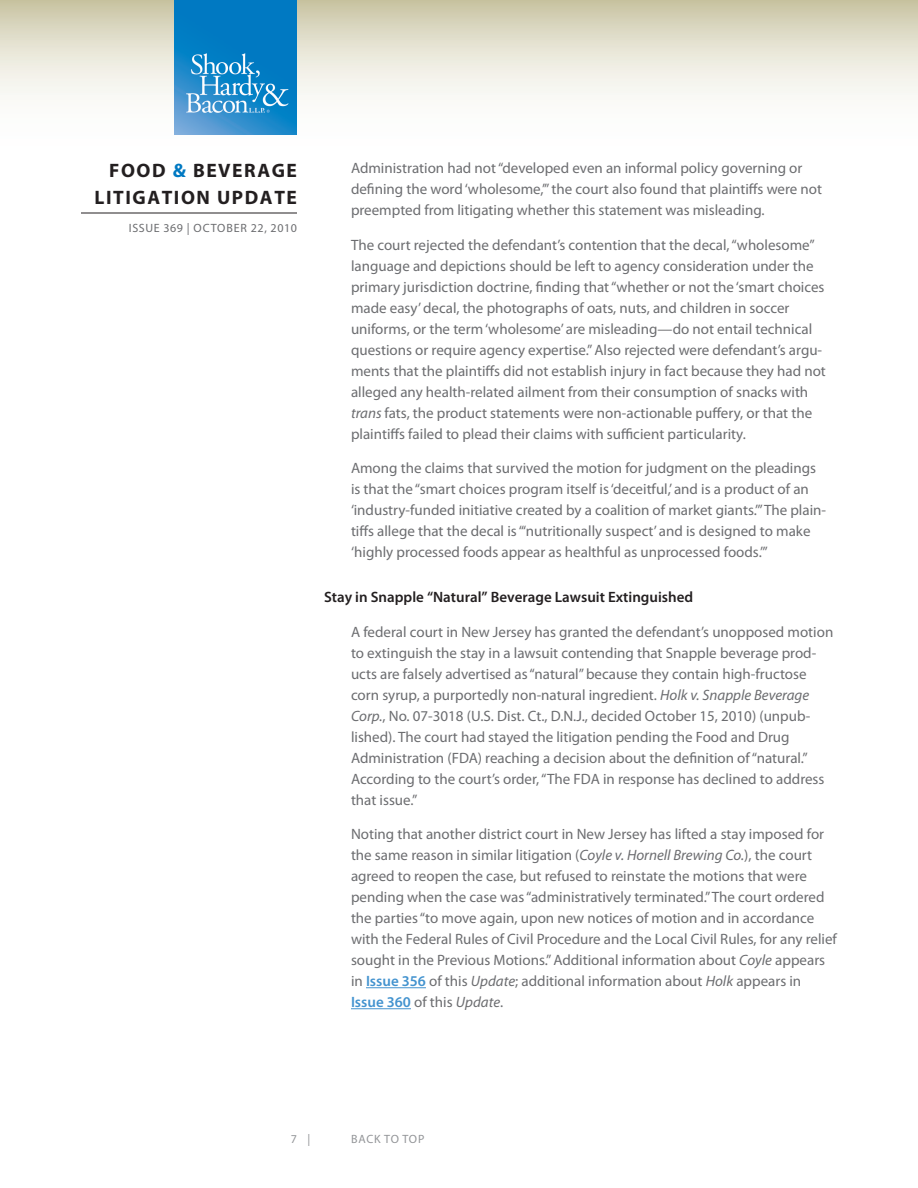
<style>
.page{position:relative;width:918px;height:1188px;background:#fff}
.page>*{position:absolute;margin:0;border:0;box-sizing:border-box;transform-origin:0 0}
.t1{font:700 19.5px/27px "Myriad Pro";letter-spacing:.08em;color:#231f20;text-align:right}
.Body{font:15px/21px "Myriad Pro";color:#6c6d70}
.Subhead{font:600 15px "Myriad Pro";color:#231f20}
.t2{font:12px "Myriad Pro";letter-spacing:.05em;color:#6c6d70}
.t3{font:12px "Myriad Pro";letter-spacing:.06em;color:#939598}
.s1{color:#0079c2}
.s2{font-style:italic}
.s3{font-weight:600;color:#4393cf}
</style>
<div class="page">
<svg style="left:0;top:0;width:918px;height:135px"></svg>
<hr style="left:81px;top:213px;width:216px;height:1px;background:#231f20">
<img style="left:175px;top:0;width:122px;height:135px">
<hr style="left:366px;top:987px;width:60px;height:1px;background:#4393cf">
<hr style="left:351px;top:1008px;width:60px;height:1px;background:#4393cf">
<h1 class="t1" style="left:94px;top:156px;width:204px">FOOD <span class="s1">&amp;</span> BEVERAGE<br>LITIGATION UPDATE</h1>
<p class="t2" style="left:129px;top:221px;width:170px">ISSUE 369 | OCTOBER 22, 2010</p>
<p class="Body" style="left:351px;top:157px;width:473px">Administration had not “developed even an informal policy governing or defining the word ‘wholesome,’” the court also found that plaintiffs were not preempted from litigating whether this statement was misleading.</p>
<p class="Body" style="left:351px;top:234px;width:476px">The court rejected the defendant’s contention that the decal, “wholesome” language and depictions should be left to agency consideration under the primary jurisdiction doctrine, finding that “whether or not the ‘smart choices made easy’ decal, the photographs of oats, nuts, and children in soccer uniforms, or the term ‘wholesome’ are misleading—do not entail technical questions or require agency expertise.” Also rejected were defendant’s argu&shy;ments that the plaintiffs did not establish injury in fact because they had not alleged any health-related ailment from their consumption of snacks with <span class="s2">trans</span> fats, the product statements were non-actionable puffery, or that the plaintiffs failed to plead their claims with sufficient particularity.</p>
<p class="Body" style="left:351px;top:457px;width:477px">Among the claims that survived the motion for judgment on the pleadings is that the “smart choices program itself is ‘deceitful,’ and is a product of an ‘industry-funded initiative created by a coalition of market giants.’” The plain&shy;tiffs allege that the decal is “‘nutritionally suspect’ and is designed to make ‘highly processed foods appear as healthful as unprocessed foods.’”</p>
<p class="Subhead" style="left:324px;top:588px;width:371px">Stay in Snapple “Natural” Beverage Lawsuit Extinguished</p>
<p class="Body" style="left:351px;top:621px;width:484px">A federal court in New Jersey has granted the defendant’s unopposed motion to extinguish the stay in a lawsuit contending that Snapple beverage prod&shy;ucts are falsely advertised as “natural” because they contain high-fructose corn syrup, a purportedly non-natural ingredient. <span class="s2">Holk v. Snapple Beverage Corp.</span>, No. 07-3018 (U.S. Dist. Ct., D.N.J., decided October 15, 2010) (unpub&shy;lished). The court had stayed the litigation pending the Food and Drug Administration (FDA) reaching a decision about the definition of “natural.” According to the court’s order, “The FDA in response has declined to address that issue.”</p>
<p class="Body" style="left:351px;top:823px;width:487px">Noting that another district court in New Jersey has lifted a stay imposed for the same reason in similar litigation (<span class="s2">Coyle v. Hornell Brewing Co.</span>), the court agreed to reopen the case, but refused to reinstate the motions that were pending when the case was “administratively terminated.” The court ordered the parties “to move again, upon new notices of motion and in accordance with the Federal Rules of Civil Procedure and the Local Civil Rules, for any relief sought in the Previous Motions.” Additional information about <span class="s2">Coyle</span> appears in <span class="s3">Issue 356</span> of this <span class="s2">Update</span>; additional information about <span class="s2">Holk</span> appears in <span class="s3">Issue 360</span> of this <span class="s2">Update</span>.</p>
<p class="t3" style="left:291px;top:1132px;width:21px">7 |</p>
<p class="t3" style="left:351px;top:1132px;width:75px">BACK TO TOP</p>
</div>
